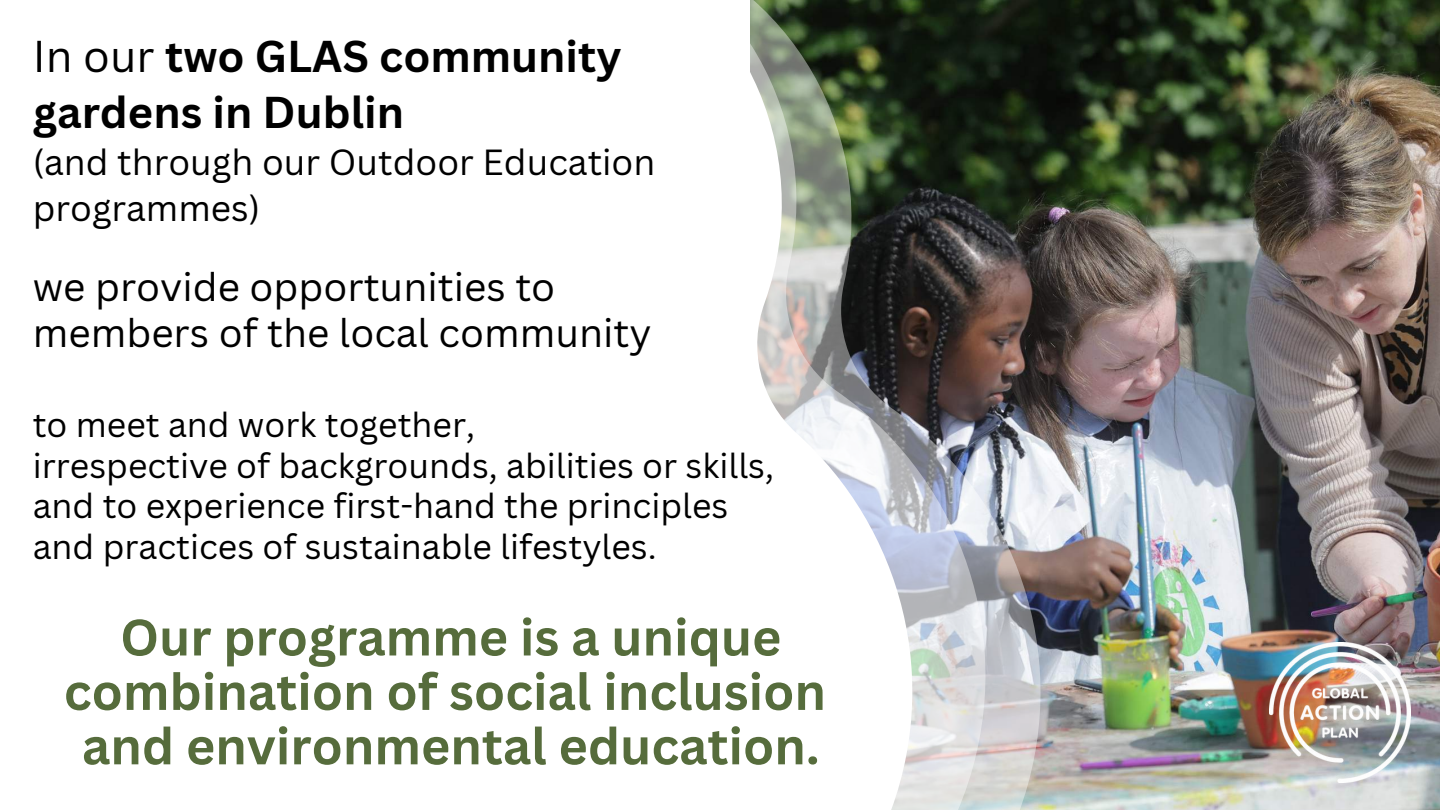
<style>
.page{position:relative;width:1440px;height:810px;background:#fff}
.page>*{position:absolute;margin:0;border:0;box-sizing:border-box;transform-origin:0 0}
.t1{font:700 50px/54.4px "Canva Sans";color:#566c3c;text-align:center}
.t2{font:700 43.4px/56.2px "Canva Sans";color:#000}
.t3{font:38.9px/46.5px "Canva Sans";color:#000}
.t4{font:35.4px/45.8px "Canva Sans";color:#000}
.t5{font:33.9px/40.5px "Canva Sans";color:#000}
.s1{font-weight:400}
</style>
<div class="page">
<img style="left:1190px;top:0;width:250px;height:810px">
<img style="left:1141px;top:0;width:49px;height:810px">
<img style="left:750px;top:0;width:391px;height:810px">
<img style="left:1270px;top:642px;width:140px;height:141px">
<p class="t2" style="left:33px;top:27px;width:590px"><span class="s1">In our</span> two GLAS community gardens in Dublin</p>
<p class="t4" style="left:33px;top:139px;width:624px">(and through our Outdoor Education programmes)</p>
<p class="t3" style="left:33px;top:262px;width:620px">we provide opportunities to members of the local community</p>
<p class="t5" style="left:33px;top:404px;width:743px">to meet and work together,<br>irrespective of backgrounds, abilities or skills, and to experience first-hand the principles and practices of sustainable lifestyles.</p>
<h1 class="t1" style="left:64px;top:609px;width:764px">Our programme is a unique combination of social inclusion and environmental education.</h1>
</div>
